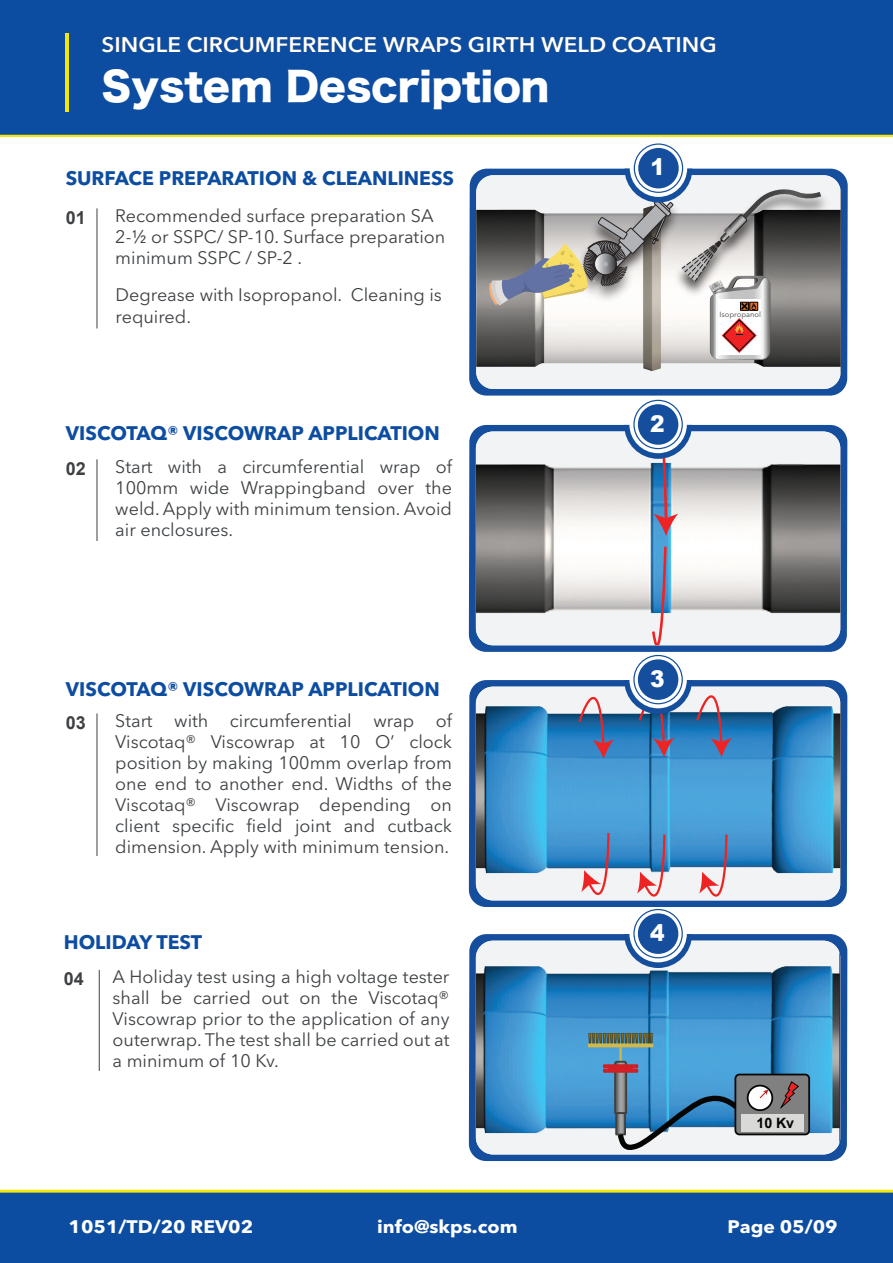
<style>
.page{position:relative;width:893px;height:1263px;background:#fff}
.page>*{position:absolute;margin:0;border:0;box-sizing:border-box;transform-origin:0 0}
.t1{font:39px "Hira Kaku Std W8";color:#fff}
.t2{font:900 23.1px "Arial";color:#fff;scale:.94 1}
.t3{font:600 21px "Avenir Next LT Pro";color:#fff;scale:1.07 1}
.t4{font:700 19.5px "Avenir Next LT Pro";color:#0d4da1}
.t5{font:18px/21px "Avenir Next LT Pro";color:#3e4144;text-align:justify}
.t6{font:700 18px "Avenir Next LT Pro";color:#fff;scale:1.07 1}
.t7{font:700 18px "Arial";color:#3e4144}
.t8{font:700 14.25px "Arial";color:#050504}
.t9{font:7.5px "Avenir Next LT Pro";color:#3e4144}
</style>
<div class="page">
<svg style="left:469px;top:934px;width:378px;height:227px;background:#2c5fa4"></svg>
<svg style="left:476px;top:941px;width:364px;height:213px"></svg>
<hr style="left:619px;top:1046px;width:3px;height:18px;background:#d1b848">
<div style="left:603px;top:1064px;width:35px;height:4px;border:2px solid #cd2026"></div>
<div style="left:608px;top:1066px;width:25px;height:4px;border:2px solid #cd2026"></div>
<div style="left:603px;top:1069px;width:35px;height:4px;border:2px solid #cd2026"></div>
<svg style="left:588px;top:1033px;width:65px;height:10px"></svg>
<svg style="left:588px;top:1043px;width:65px;height:4px"></svg>
<svg style="left:613px;top:1060px;width:136px;height:91px"></svg>
<div style="left:735px;top:1074px;width:74px;height:60px;background:#7f807f;border-radius:4px"></div>
<div style="left:734px;top:1074px;width:76px;height:61px;border:2px solid #050504;border-radius:4px"></div>
<svg style="left:780px;top:1081px;width:19px;height:28px"></svg>
<div style="left:748px;top:1085px;width:24px;height:25px;background:#fff;border-radius:50%"></div>
<div style="left:747px;top:1085px;width:26px;height:26px;border:2px solid #050504;border-radius:50%"></div>
<svg style="left:760px;top:1089px;width:8px;height:9px"></svg>
<div style="left:741px;top:1114px;width:63px;height:18px;background:#d9d9d8"></div>
<svg style="left:624px;top:934px;width:68px;height:34px"></svg>
<svg style="left:629px;top:905px;width:58px;height:57px"></svg>
<div style="left:638px;top:913px;width:40px;height:41px;background:#154e9c;border-radius:50%"></div>
<div style="left:633px;top:909px;width:50px;height:49px;border:1px solid #154e9c;border-radius:50%"></div>
<hr style="left:99px;top:970px;width:1px;height:101px;background:#3f4144">
<hr style="left:97px;top:713px;width:1px;height:143px;background:#3f4144">
<div style="left:0;top:0;width:893px;height:135px;background:#0d4da1"></div>
<hr style="left:65px;top:33px;width:4px;height:78px;background:#f4e609">
<hr style="left:0;top:135px;width:893px;height:2px;background:#f4e609">
<svg style="left:469px;top:680px;width:378px;height:227px;background:#2c5ea3"></svg>
<svg style="left:476px;top:687px;width:364px;height:213px"></svg>
<svg style="left:699px;top:832px;width:30px;height:68px"></svg>
<svg style="left:637px;top:832px;width:30px;height:68px"></svg>
<svg style="left:581px;top:831px;width:30px;height:69px"></svg>
<svg style="left:576px;top:687px;width:38px;height:72px"></svg>
<svg style="left:624px;top:680px;width:108px;height:77px"></svg>
<svg style="left:629px;top:651px;width:58px;height:57px"></svg>
<div style="left:638px;top:659px;width:40px;height:41px;background:#154e9c;border-radius:50%"></div>
<div style="left:633px;top:655px;width:50px;height:49px;border:1px solid #154e9c;border-radius:50%"></div>
<svg style="left:469px;top:425px;width:378px;height:227px;background:#275ba2"></svg>
<svg style="left:476px;top:431px;width:364px;height:214px"></svg>
<svg style="left:650px;top:544px;width:18px;height:101px"></svg>
<svg style="left:624px;top:425px;width:68px;height:111px"></svg>
<svg style="left:629px;top:396px;width:58px;height:57px"></svg>
<div style="left:638px;top:404px;width:40px;height:41px;background:#154e9c;border-radius:50%"></div>
<div style="left:633px;top:400px;width:50px;height:49px;border:1px solid #154e9c;border-radius:50%"></div>
<hr style="left:97px;top:459px;width:1px;height:82px;background:#3f4144">
<hr style="left:97px;top:208px;width:1px;height:120px;background:#3f4144">
<svg style="left:469px;top:169px;width:379px;height:227px;background:#2d60a6"></svg>
<svg style="left:476px;top:175px;width:365px;height:214px"></svg>
<img style="left:821px;top:175px;width:20px;height:153px">
<svg style="left:630px;top:139px;width:57px;height:58px"></svg>
<div style="left:638px;top:148px;width:41px;height:40px;background:#154e9c;border-radius:50%"></div>
<div style="left:634px;top:143px;width:49px;height:50px;border:1px solid #154e9c;border-radius:50%"></div>
<svg style="left:488px;top:169px;width:333px;height:191px"></svg>
<div style="left:0;top:1190px;width:893px;height:73px;background:#0d4da1"></div>
<svg style="left:0;top:1189px;width:893px;height:4px;background:#e1dc41"></svg>
<p class="t3" style="left:102px;top:32px;width:576px">SINGLE CIRCUMFERENCE WRAPS GIRTH WELD COATING</p>
<h1 class="t1" style="left:102px;top:65px;width:449px">System Description</h1>
<p class="t4" style="left:66px;top:167px;width:390px">SURFACE PREPARATION &amp; CLEANLINESS</p>
<p class="t7" style="left:66px;top:205px;width:22px">01</p>
<p class="t5" style="left:115px;top:205px;width:331px;text-align:left">Recommended surface preparation SA<br>2-½ or SSPC/ SP-10. Surface preparation minimum SSPC / SP-2 .</p>
<p class="t5" style="left:116px;top:285px;width:328px">Degrease with Isopropanol. Cleaning is required.</p>
<p class="t4" style="left:66px;top:421px;width:375px">VISCOTAQ® VISCOWRAP APPLICATION</p>
<p class="t7" style="left:66px;top:456px;width:22px">02</p>
<p class="t5" style="left:115px;top:456px;width:338px">Start with a circumferential wrap of 100mm wide Wrappingband over the weld. Apply with minimum tension. Avoid air enclosures.</p>
<p class="t4" style="left:66px;top:677px;width:375px">VISCOTAQ® VISCOWRAP APPLICATION</p>
<p class="t5" style="left:115px;top:710px;width:338px">Start with circumferential wrap of Viscotaq® Viscowrap at 10 O’ clock position by making 100mm overlap from one end to another end. Widths of the Viscotaq® Viscowrap depending on client specific field joint and cutback dimension. Apply with minimum tension.</p>
<p class="t7" style="left:66px;top:710px;width:22px">03</p>
<p class="t4" style="left:64px;top:930px;width:140px">HOLIDAY TEST</p>
<p class="t7" style="left:64px;top:966px;width:22px">04</p>
<p class="t5" style="left:113px;top:966px;width:338px">A Holiday test using a high voltage tester shall be carried out on the Viscotaq® Viscowrap prior to the application of any outerwrap. The test shall be carried out at a minimum of 10 Kv.</p>
<p class="t2" style="left:650px;top:150px;width:17px">1</p>
<p class="t2" style="left:650px;top:407px;width:17px">2</p>
<p class="t9" style="left:720px;top:310px;width:43px">Isopropanol</p>
<p class="t2" style="left:650px;top:662px;width:17px">3</p>
<p class="t2" style="left:650px;top:916px;width:17px">4</p>
<p class="t8" style="left:756px;top:1113px;width:39px">10 Kv</p>
<p class="t6" style="left:69px;top:1215px;width:174px">1051/TD/20 REV02</p>
<p class="t6" style="left:377px;top:1215px;width:133px">info@skps.com</p>
<p class="t6" style="left:727px;top:1215px;width:105px">Page 05/09</p>
</div>
